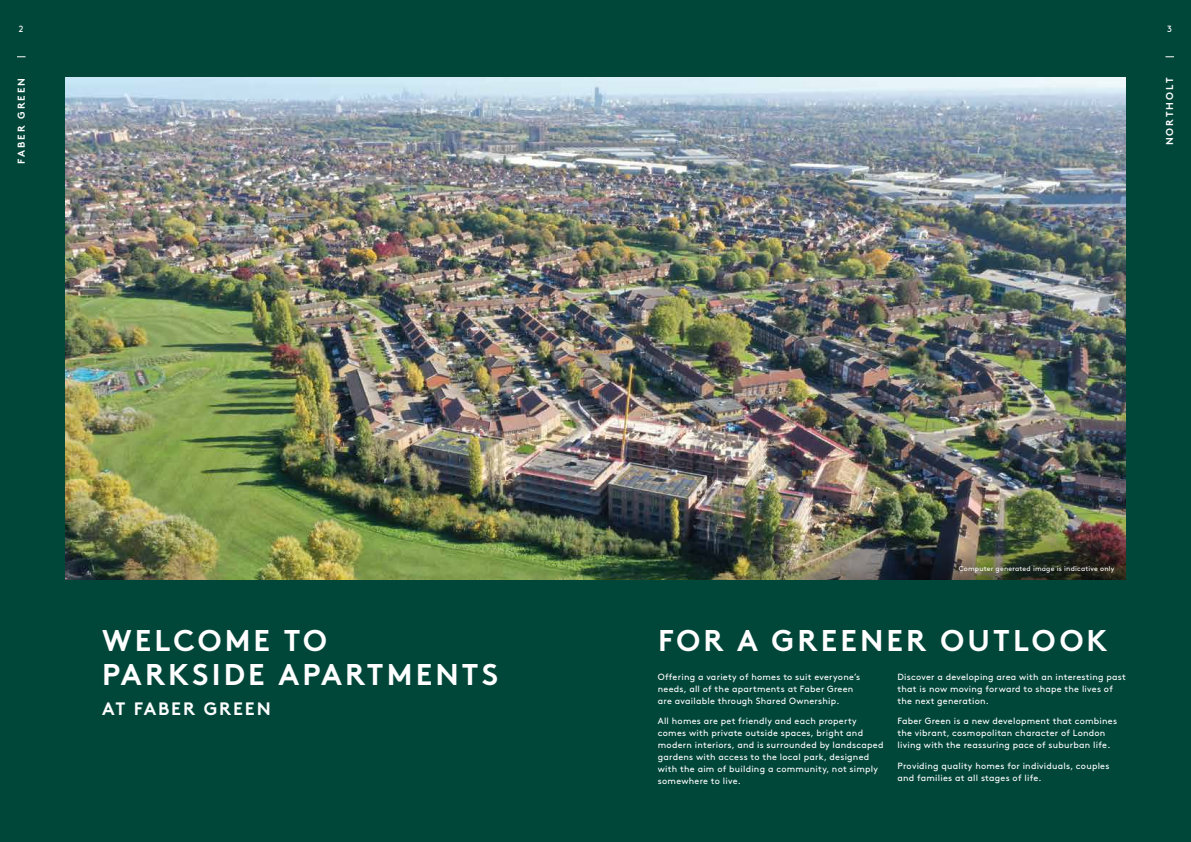
<style>
.page{position:relative;width:1191px;height:842px;background:#004639}
.page>*{position:absolute;margin:0;border:0;box-sizing:border-box;transform-origin:0 0}
.t1{font:700 30px/34px "Brown";letter-spacing:.105em;color:#fff}
.t2{font:700 18px "Brown";letter-spacing:.105em;color:#fff}
.t3{font:700 10px "Brown";letter-spacing:.2em;color:#fff}
.t4{font:9px/12px "Brown";letter-spacing:.025em;color:#fff}
.t5{font:7px "Brown";letter-spacing:.025em;color:#fff}
</style>
<div class="page">
<img style="left:65px;top:78px;width:1060px;height:502px">
<img style="left:768px;top:512px;width:357px;height:68px">
<p class="t4" style="left:19px;top:22px;width:6px">2</p>
<p class="t3" style="left:13px;top:164px;width:87px;rotate:-90deg">FABER GREEN</p>
<p class="t4" style="left:1167px;top:22px;width:6px">3</p>
<p class="t3" style="left:1161px;top:145px;width:69px;rotate:-90deg">NORTHOLT</p>
<h1 class="t1" style="left:102px;top:620px;width:397px">WELCOME TO<br>PARKSIDE APARTMENTS</h1>
<h2 class="t2" style="left:102px;top:694px;width:170px">AT FABER GREEN</h2>
<p class="t5" style="left:959px;top:563px;width:157px">Computer generated image is indicative only</p>
<h1 class="t1" style="left:658px;top:620px;width:451px">FOR A GREENER OUTLOOK</h1>
<p class="t4" style="left:658px;top:670px;width:204px">Offering a variety of homes to suit everyone’s needs, all of the apartments at Faber Green are available through Shared Ownership.</p>
<p class="t4" style="left:658px;top:714px;width:227px">All homes are pet friendly and each property comes with private outside spaces, bright and modern interiors, and is surrounded by landscaped gardens with access to the local park, designed with the aim of building a community, not simply somewhere to live.</p>
<p class="t4" style="left:897px;top:670px;width:230px">Discover a developing area with an interesting past that is now moving forward to shape the lives of the next generation.</p>
<p class="t4" style="left:897px;top:714px;width:221px">Faber Green is a new development that combines the vibrant, cosmopolitan character of London living with the reassuring pace of suburban life.</p>
<p class="t4" style="left:897px;top:759px;width:213px">Providing quality homes for individuals, couples and families at all stages of life.</p>
</div>
